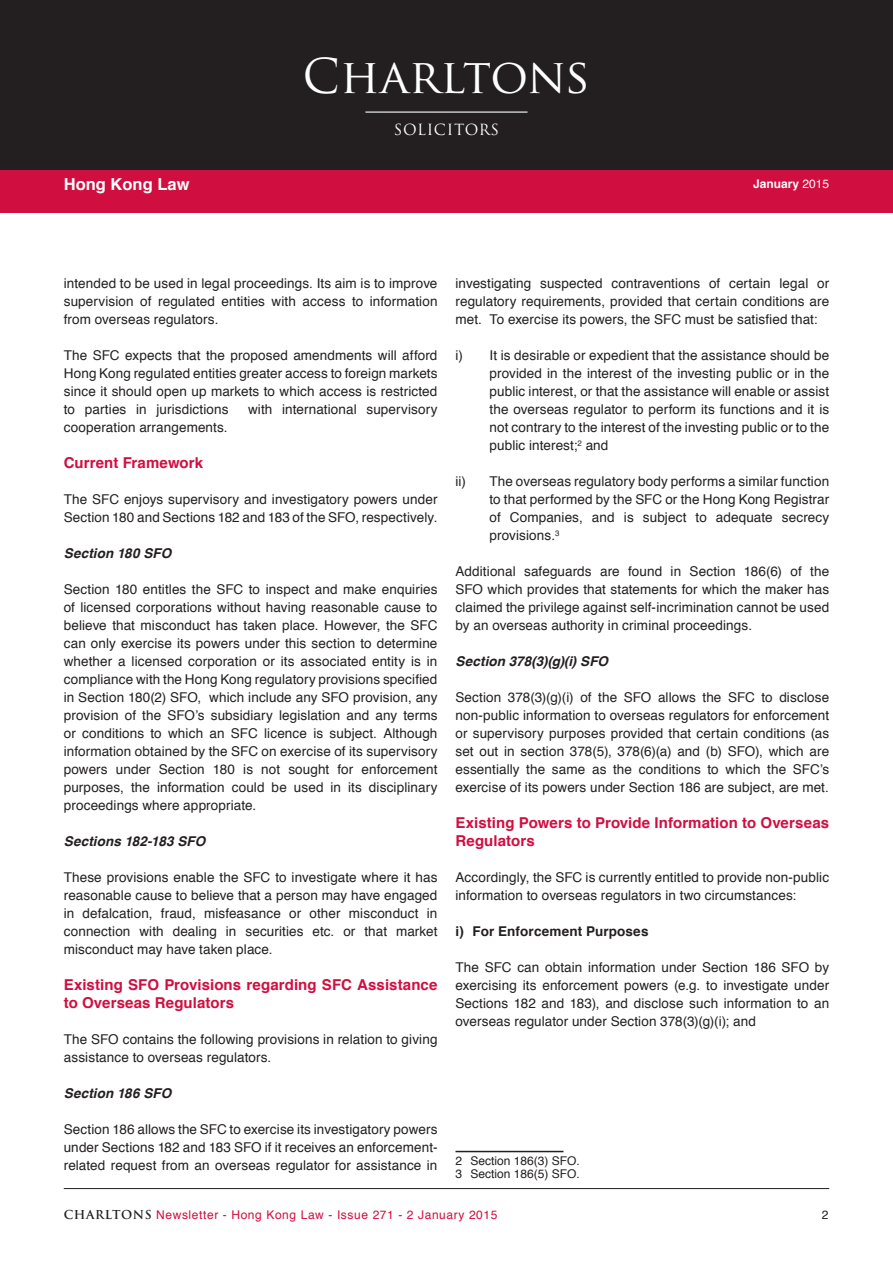
<style>
.page{position:relative;width:893px;height:1263px;background:#fff}
.page>*{position:absolute;margin:0;border:0;box-sizing:border-box;transform-origin:0 0}
.t1{font:46.8px "Trajan Pro";color:#fff}
.t2{font:700 16.5px "Helvetica";color:#fff}
.body__Subtitle_1{font:700 15px/18px "Helvetica";letter-spacing:.005em;color:#d10e40}
.t3{font:15px "Trajan Pro";letter-spacing:.04em;color:#fff}
.body_text{font:13.5px/18px "Helvetica";letter-spacing:.01em;color:#231f20;text-align:justify}
.body__Subtitle2{font:italic 700 13.5px "Helvetica";letter-spacing:.005em;color:#231f20}
.t4{font:700 13.5px "Helvetica";letter-spacing:.01em;color:#231f20}
.t5{font:12px "Helvetica";letter-spacing:.05em;color:#d10e40}
.Footnote_Text{font:12px "Helvetica";color:#231f20}
.t6{font:700 12px "Helvetica";color:#fff}
.t7{font:12px "Helvetica";color:#231f20}
.s1{font-weight:400}
.s2{font-family:"Trajan Pro";font-weight:700;color:#231f20}
</style>
<div class="page">
<div style="left:0;top:194px;width:893px;height:19px;background:#d10e40"></div>
<hr style="left:64px;top:1188px;width:765px;height:1px;background:#231f20">
<div style="left:0;top:0;width:893px;height:170px;background:#231f20"></div>
<div style="left:0;top:170px;width:893px;height:32px;background:#d10e40"></div>
<hr style="left:365px;top:112px;width:162px;height:1px;background:#fff">
<hr style="left:455px;top:1151px;width:108px;height:1px;background:#231f20">
<p class="t2" style="left:64px;top:171px;width:127px">Hong Kong Law</p>
<h1 class="t1" style="left:303px;top:47px;width:289px">Charltons</h1>
<p class="t3" style="left:394px;top:120px;width:107px">SOLICITORS</p>
<p class="t6" style="left:753px;top:174px;width:78px">January <span class="s1">2015</span></p>
<p class="body_text" style="left:64px;top:275px;width:375px">intended to be used in legal proceedings. Its aim is to improve supervision of regulated entities with access to information from overseas regulators.</p>
<p class="body_text" style="left:64px;top:347px;width:375px">The SFC expects that the proposed amendments will afford Hong Kong regulated entities greater access to foreign markets since it should open up markets to which access is restricted to parties in jurisdictions</p>
<p class="body_text" style="left:248px;top:401px;width:191px">with international supervisory</p>
<p class="body_text" style="left:64px;top:419px;width:165px">cooperation arrangements.</p>
<p class="body__Subtitle_1" style="left:64px;top:454px;width:141px">Current Framework</p>
<p class="body_text" style="left:64px;top:491px;width:375px">The SFC enjoys supervisory and investigatory powers under<br>Section 180 and Sections 182 and 183 of the SFO, respectively.</p>
<p class="body__Subtitle2" style="left:64px;top:542px;width:109px">Section 180 SFO</p>
<p class="body_text" style="left:64px;top:581px;width:375px">Section 180 entitles the SFC to inspect and make enquiries of licensed corporations without having reasonable cause to believe that misconduct has taken place. However, the SFC can only exercise its powers under this section to determine whether a licensed corporation or its associated entity is in compliance with the Hong Kong regulatory provisions specified in Section 180(2) SFO, which include any SFO provision, any provision of the SFO’s subsidiary legislation and any terms or conditions to which an SFC licence is subject. Although information obtained by the SFC on exercise of its supervisory powers under Section 180 is not sought for enforcement purposes, the information could be used in its disciplinary proceedings where appropriate.</p>
<p class="body__Subtitle2" style="left:64px;top:830px;width:143px">Sections 182-183 SFO</p>
<p class="body_text" style="left:64px;top:869px;width:375px">These provisions enable the SFC to investigate where it has reasonable cause to believe that a person may have engaged in defalcation, fraud, misfeasance or other misconduct in connection with dealing in securities etc. or that market misconduct may have taken place.</p>
<p class="body__Subtitle_1" style="left:64px;top:976px;width:375px">Existing SFO Provisions regarding SFC Assistance to Overseas Regulators</p>
<p class="body_text" style="left:64px;top:1031px;width:375px">The SFO contains the following provisions in relation to giving assistance to overseas regulators.</p>
<p class="body__Subtitle2" style="left:64px;top:1082px;width:109px">Section 186 SFO</p>
<p class="body_text" style="left:64px;top:1121px;width:375px">Section 186 allows the SFC to exercise its investigatory powers under Sections 182 and 183 SFO if it receives an enforcement&shy;related request from an overseas regulator for assistance in</p>
<p class="body_text" style="left:455px;top:275px;width:375px">investigating suspected contraventions of certain legal or regulatory requirements, provided that certain conditions are met. To exercise its powers, the SFC must be satisfied that:</p>
<p class="body_text" style="left:489px;top:347px;width:341px;text-indent:-34px">i) It is desirable or expedient that the assistance should be provided in the interest of the investing public or in the public interest, or that the assistance will enable or assist the overseas regulator to perform its functions and it is not contrary to the interest of the investing public or to the public interest;<sup>2</sup> and</p>
<p class="body_text" style="left:489px;top:473px;width:341px;text-indent:-34px">ii) The overseas regulatory body performs a similar function to that performed by the SFC or the Hong Kong Registrar of Companies, and is subject to adequate secrecy provisions.<sup>3</sup></p>
<p class="body_text" style="left:455px;top:563px;width:375px">Additional safeguards are found in Section 186(6) of the SFO which provides that statements for which the maker has claimed the privilege against self-incrimination cannot be used by an overseas authority in criminal proceedings.</p>
<p class="body__Subtitle2" style="left:455px;top:650px;width:154px">Section 378(3)(g)(i) SFO</p>
<p class="body_text" style="left:455px;top:689px;width:375px">Section 378(3)(g)(i) of the SFO allows the SFC to disclose non-public information to overseas regulators for enforcement or supervisory purposes provided that certain conditions (as set out in section 378(5), 378(6)(a) and (b) SFO), which are essentially the same as the conditions to which the SFC’s exercise of its powers under Section 186 are subject, are met.</p>
<p class="body__Subtitle_1" style="left:455px;top:814px;width:375px">Existing Powers to Provide Information to Overseas<br>Regulators</p>
<p class="body_text" style="left:455px;top:869px;width:375px">Accordingly, the SFC is currently entitled to provide non-public information to overseas regulators in two circumstances:</p>
<p class="t4" style="left:455px;top:920px;width:195px">i) For Enforcement Purposes</p>
<p class="body_text" style="left:455px;top:959px;width:375px">The SFC can obtain information under Section 186 SFO by exercising its enforcement powers (e.g. to investigate under Sections 182 and 183), and disclose such information to an overseas regulator under Section 378(3)(g)(i); and</p>
<p class="Footnote_Text" style="left:455px;top:1151px;width:126px">2 Section 186(3) SFO.</p>
<p class="Footnote_Text" style="left:455px;top:1164px;width:126px">3 Section 186(5) SFO.</p>
<p class="t5" style="left:64px;top:1206px;width:435px"><span class="s2">CHARLTONS</span> Newsletter - Hong Kong Law - Issue 271 - 2 January 2015</p>
<p class="t7" style="left:822px;top:1206px;width:8px">2</p>
</div>
